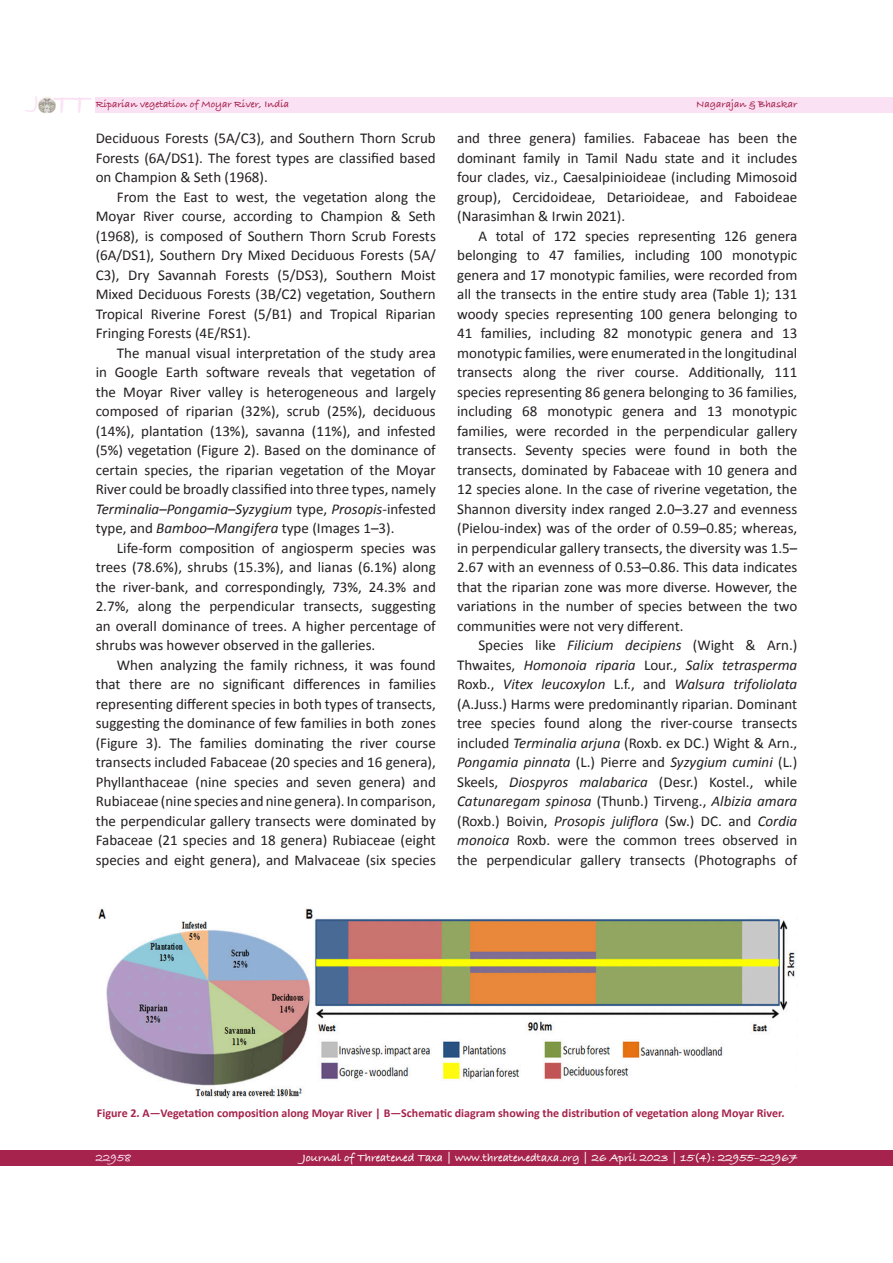
<style>
.page{position:relative;width:893px;height:1263px;background:#fff}
.page>*{position:absolute;margin:0;border:0;box-sizing:border-box;transform-origin:0 0}
.t1{font:700 28.95px "Bradley Hand ITCTT";color:#fbe1f4}
.t2{font:15px/19.5px "Calibri";color:#231f20;text-align:justify}
.t3{font:700 12px "Calibri";color:#a5234c}
.t4{font:700 12px "Bradley Hand ITCTT";color:#fff}
.t5{font:700 12px "Bradley Hand ITCTT";color:#fbe1f4}
.t6{font:700 10.5px "Bradley Hand ITCTT";color:#a5234c}
.s1{font-family:"Calibri 2"}
.s2{font-style:italic}
.s3{font-family:"Calibri Italic 2"}
</style>
<div class="page">
<div style="left:96px;top:97px;width:797px;height:16px;background:#fbe1f4"></div>
<div style="left:0;top:1150px;width:893px;height:16px;background:#a5234c"></div>
<img style="left:38px;top:97px;width:17px;height:16px">
<img style="left:97px;top:908px;width:698px;height:191px">
<h1 class="t1" style="left:34px;top:82px;width:57px"><sup>J</sup> TT</h1>
<p class="t6" style="left:96px;top:96px;width:195px">Riparian vegetation of Moyar River, India</p>
<p class="t6" style="left:696px;top:96px;width:102px">Nagarajan &amp; Bhaskar</p>
<p class="t2" style="left:96px;top:128px;width:342px">Deciduous Forests (5A/C3), and Southern Thorn Scrub Forests (6A/DS1). The forest types are classified based on Champion &amp; Seth (1968).</p>
<p class="t2" style="left:96px;top:187px;width:342px;text-indent:21px">From the East to west, the vegetation along the <span class="s1">Moyar River course, according to Champion &amp; Seth </span>(1968), is composed of Southern Thorn Scrub Forests (6A/DS1), Southern Dry Mixed Deciduous Forests (5A/ C3), Dry Savannah Forests (5/DS3), Southern Moist Mixed Deciduous Forests (3B/C2) vegetation, Southern Tropical Riverine Forest (5/B1) and Tropical Riparian Fringing Forests (4E/RS1).</p>
<p class="t2" style="left:96px;top:343px;width:342px;text-indent:21px">The manual visual interpretation of the study area in Google Earth software reveals that vegetation of <span class="s1">the Moyar River valley is heterogeneous and largely </span>composed of riparian (32%), scrub (25%), deciduous (14%), plantation (13%), savanna (11%), and infested (5%) vegetation (Figure 2). Based on the dominance of certain species, the riparian vegetation of the Moyar River could be broadly classified into three types, namely <span class="s2">Terminalia</span><span class="s1">–</span><span class="s2">Pongamia</span><span class="s1">–</span><span class="s2">Syzygium</span> <span class="s1">type,</span> <span class="s2">Prosopis</span><span class="s1">-infested type, and</span> <span class="s2">Bamboo</span><span class="s1">–</span><span class="s2">Mangifera</span> <span class="s1">type (Images 1–3).</span></p>
<p class="t2" style="left:96px;top:538px;width:342px;text-indent:21px">Life-form composition of angiosperm species was trees (78.6%), shrubs (15.3%), and lianas (6.1%) along the river-bank, and correspondingly, 73%, 24.3% and 2.7%, along the perpendicular transects, suggesting <span class="s1">an overall dominance of trees. A higher percentage of </span>shrubs was however observed in the galleries.</p>
<p class="t2" style="left:96px;top:655px;width:342px;text-indent:21px">When analyzing the family richness, it was found that there are no significant differences in families representing different species in both types of transects, suggesting the dominance of few families in both zones (Figure 3). The families dominating the river course transects included Fabaceae (20 species and 16 genera), <span class="s1">Phyllanthaceae (nine species and seven genera) and </span>Rubiaceae (nine species and nine genera). In comparison, the perpendicular gallery transects were dominated by Fabaceae (21 species and 18 genera) Rubiaceae (eight species and eight genera), and Malvaceae (six species</p>
<p class="t2" style="left:457px;top:128px;width:342px">and three genera) families. Fabaceae has been the <span class="s1">dominant family in Tamil Nadu state and it includes </span>four clades, viz., Caesalpinioideae (including Mimosoid group), Cercidoideae, Detarioideae, and Faboideae (Narasimhan &amp; Irwin 2021).</p>
<p class="t2" style="left:457px;top:226px;width:342px;text-indent:21px">A total of 172 species representing 126 genera belonging to 47 families, including 100 monotypic genera and 17 monotypic families, were recorded from all the transects in the entire study area (Table 1); 131 woody species representing 100 genera belonging to 41 families, including 82 monotypic genera and 13 monotypic families, were enumerated in the longitudinal transects along the river course. Additionally, 111 species representing 86 genera belonging to 36 families, including 68 monotypic genera and 13 monotypic families, were recorded in the perpendicular gallery transects. Seventy species were found in both the transects, dominated by Fabaceae with 10 genera and 12 species alone. In the case of riverine vegetation, the Shannon diversity index ranged 2.0–3.27 and evenness (Pielou-index) was of the order of 0.59–0.85; whereas, in perpendicular gallery transects, the diversity was 1.5– 2.67 with an evenness of 0.53–0.86. This data indicates that the riparian zone was more diverse. However, the variations in the number of species between the two communities were not very different.</p>
<p class="t2" style="left:457px;top:635px;width:342px;text-indent:21px"><span class="s1">Species like</span> <span class="s2">Filicium decipiens</span> (Wight &amp; Arn.)<br>Thwaites, <span class="s2">Homonoia riparia</span> Lour., <span class="s2">Salix tetrasperma </span>Roxb., <span class="s2">Vitex leucoxylon</span> L.f., and <span class="s2">Walsura trifoliolata </span>(A.Juss.) Harms were predominantly riparian. Dominant <span class="s1">tree species found along the river-course transects included</span> <span class="s2">Terminalia arjuna</span> (Roxb. ex DC.) Wight &amp; Arn., <span class="s2">Pongamia pinnata</span> (L.) Pierre and <span class="s2">Syzygium cumini</span> (L.)<br><span class="s1">Skeels,</span> <span class="s2">Diospyros malabarica</span> (Desr.) Kostel., while <span class="s2">Catunaregam spinosa</span> (Thunb.) Tirveng., <span class="s2">Albizia amara </span>(Roxb.) Boivin, <span class="s3">Prosopis juliflora</span> (Sw.) DC. and <span class="s2">Cordia monoica</span> Roxb. were the common trees observed in <span class="s1">the perpendicular gallery transects (Photographs of</span></p>
<p class="t3" style="left:97px;top:1105px;width:689px">Figure 2. A—Vegetation composition along Moyar River | B—Schematic diagram showing the distribution of vegetation along Moyar River.</p>
<p class="t5" style="left:96px;top:1149px;width:37px">22958</p>
<p class="t4" style="left:302px;top:1148px;width:496px">Journal of Threatened Taxa | www.threatenedtaxa.org | 26 April 2023 | 15(4): 22955–22967</p>
</div>
